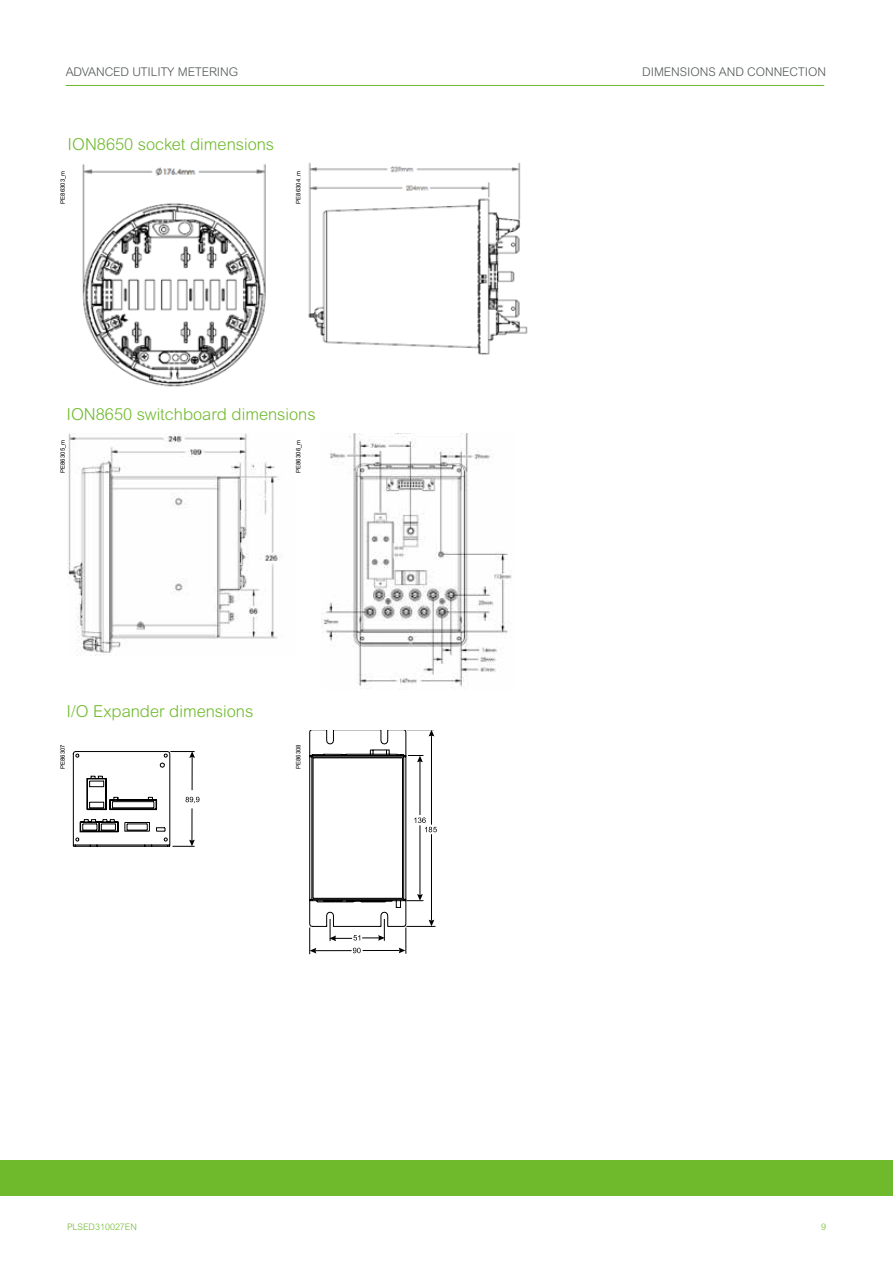
<style>
.page{position:relative;width:893px;height:1263px;background:#fff}
.page>*{position:absolute;margin:0;border:0;box-sizing:border-box;transform-origin:0 0}
.t1{font:300 16.5px "Arial Rounded MT Std";color:#6fba2c}
.t2{font:300 12px "Arial Rounded MT Std";letter-spacing:-.005em;color:#515557}
.t3{font:300 9px "Arial Rounded MT Std";color:#6fba2c}
.t4{font:6px "Arial";color:#000}
</style>
<div class="page">
<hr style="left:66px;top:85px;width:758px;height:1px;background:#6fba2c">
<div style="left:0;top:1161px;width:893px;height:34px;background:#6fba2c"></div>
<img style="left:82px;top:164px;width:184px;height:223px">
<img style="left:308px;top:162px;width:220px;height:193px">
<img style="left:67px;top:433px;width:215px;height:223px">
<img style="left:321px;top:433px;width:191px;height:257px">
<svg style="left:73px;top:751px;width:126px;height:96px"></svg>
<svg style="left:309px;top:730px;width:128px;height:224px"></svg>
<p class="t2" style="left:66px;top:65px;width:174px">ADVANCED UTILITY METERING</p>
<p class="t2" style="left:642px;top:65px;width:185px">DIMENSIONS AND CONNECTION</p>
<p class="t1" style="left:68px;top:135px;width:208px">ION8650 socket dimensions</p>
<p class="t4" style="left:59px;top:204px;width:35px;rotate:-90deg">PE86303_m</p>
<p class="t4" style="left:294px;top:204px;width:35px;rotate:-90deg">PE86304_m</p>
<p class="t1" style="left:66px;top:405px;width:251px">ION8650 switchboard dimensions</p>
<p class="t4" style="left:59px;top:473px;width:35px;rotate:-90deg">PE86305_m</p>
<p class="t4" style="left:294px;top:473px;width:35px;rotate:-90deg">PE86306_m</p>
<p class="t1" style="left:66px;top:702px;width:188px">I/O Expander dimensions</p>
<p class="t4" style="left:59px;top:769px;width:26px;rotate:-90deg">PE86307</p>
<p class="t4" style="left:294px;top:769px;width:26px;rotate:-90deg">PE86308</p>
<p class="t3" style="left:67px;top:1222px;width:71px">PLSED310027EN</p>
<p class="t3" style="left:821px;top:1222px;width:6px">9</p>
</div>
